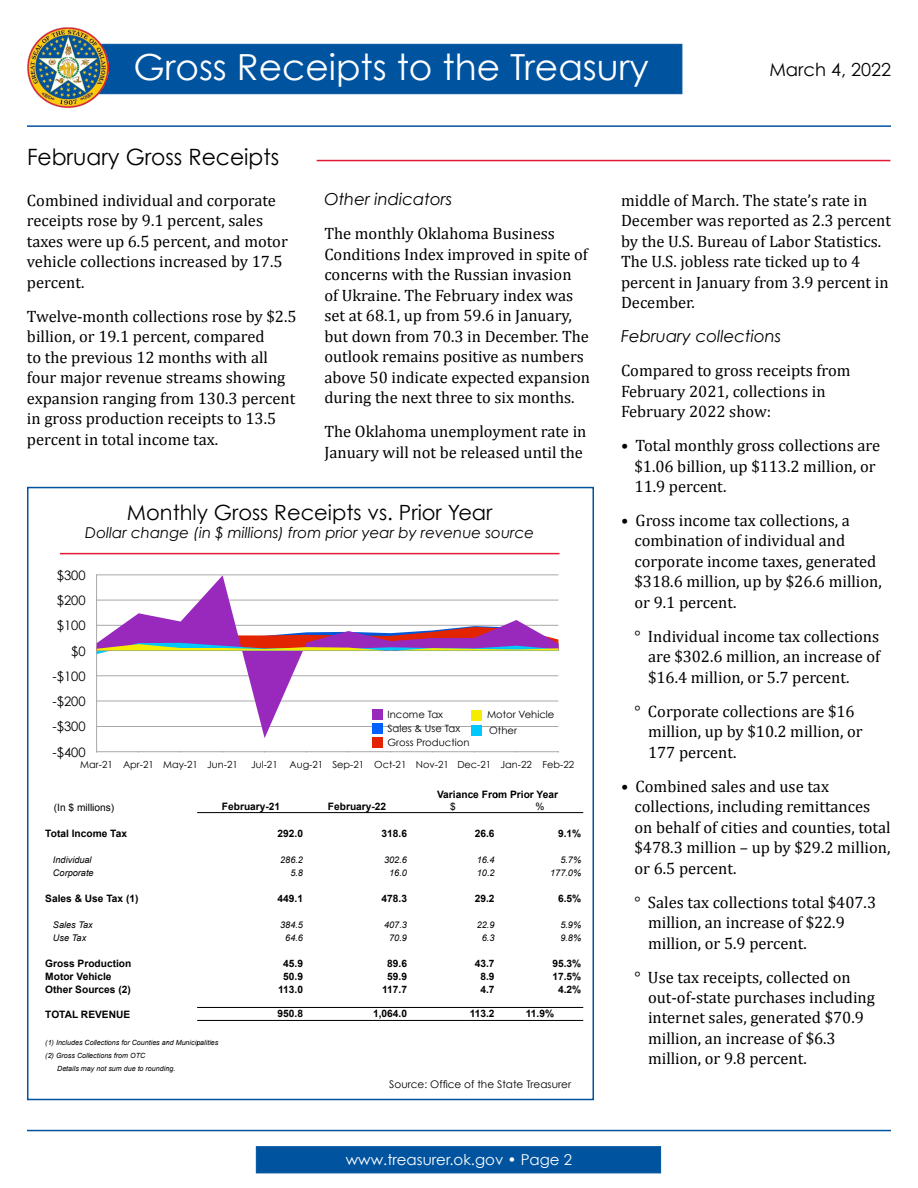
<style>
.page{position:relative;width:918px;height:1188px;background:#fff}
.page>*{position:absolute;margin:0;border:0;box-sizing:border-box;transform-origin:0 0}
.t1{font:36px "Century Gothic";color:#fff}
.t2{font:22.5px "Century Gothic";color:#000}
.t3{font:21px "Century Gothic";color:#000}
.t4{font:18px "Century Gothic";color:#000}
.t5{font:16.5px/20.4px "Cambria";color:#000}
.t6{font:italic 16.5px "Century Gothic";color:#000}
.t7{font:italic 15px "Century Gothic";color:#000}
.t8{font:15px "Century Gothic";color:#fff}
.t9{font:13.05px "Century Gothic";color:#000}
.t10{font:10.5px "Century Gothic";color:#000}
.t11{font:700 10.2px "Arial";color:#000}
.t12{font:10.2px "Arial";color:#000}
.t13{font:10.05px/14px "Century Gothic";color:#000}
.t14{font:9.75px "Century Gothic";color:#000}
.t15{font:italic 9.15px "Arial";color:#000}
.t16{font:italic 7.2px "Arial";color:#000}
</style>
<div class="page">
<div style="left:256px;top:1146px;width:405px;height:27px;background:#00539f;border:1px solid #00539f"></div>
<div style="left:38px;top:44px;width:644px;height:50px;background:#00539f;border:1px solid #00539f"></div>
<hr style="left:317px;top:160px;width:573px;height:1px;background:#e31837">
<img style="left:27px;top:27px;width:81px;height:81px">
<hr style="left:27px;top:125px;width:864px;height:2px;background:#00539f">
<hr style="left:27px;top:1130px;width:864px;height:1px;background:#00539f">
<div style="left:27px;top:487px;width:567px;height:613px;background:#fff;border:2px solid #00539f"></div>
<hr style="left:60px;top:553px;width:499px;height:1px;background:#e31837">
<hr style="left:97px;top:751px;width:461px;height:1px;background:#a8a8a8">
<hr style="left:96px;top:575px;width:1px;height:177px;background:#a8a8a8">
<svg style="left:97px;top:575px;width:461px;height:163px"></svg>
<svg style="left:96px;top:616px;width:462px;height:38px"></svg>
<div style="left:372px;top:709px;width:11px;height:10px;background:#9929bd"></div>
<div style="left:372px;top:723px;width:11px;height:11px;background:#0061fe"></div>
<div style="left:372px;top:737px;width:11px;height:11px;background:#e32400"></div>
<div style="left:471px;top:710px;width:11px;height:11px;background:#f6ec00"></div>
<div style="left:471px;top:725px;width:11px;height:10px;background:#00c7fc"></div>
<svg style="left:197px;top:813px;width:386px;height:207px"></svg>
<hr style="left:197px;top:1020px;width:386px;height:1px;background:#000">
<hr style="left:197px;top:1007px;width:386px;height:1px;background:#000">
<hr style="left:197px;top:812px;width:386px;height:1px;background:#000">
<p class="t1" style="left:133px;top:45px;width:517px">Gross Receipts to the Treasury</p>
<p class="t4" style="left:769px;top:58px;width:123px">March 4, 2022</p>
<p class="t2" style="left:27px;top:144px;width:254px">February Gross Receipts</p>
<p class="t5" style="left:27px;top:190px;width:262px">Combined individual and corporate receipts rose by 9.1 percent, sales taxes were up 6.5 percent, and motor vehicle collections increased by 17.5 percent.</p>
<p class="t5" style="left:27px;top:306px;width:271px">Twelve-month collections rose by $2.5 billion, or 19.1 percent, compared<br>to the previous 12 months with all four major revenue streams showing expansion ranging from 130.3 percent in gross production receipts to 13.5 percent in total income tax.</p>
<p class="t6" style="left:324px;top:189px;width:129px">Other indicators</p>
<p class="t5" style="left:324px;top:223px;width:267px">The monthly Oklahoma Business Conditions Index improved in spite of concerns with the Russian invasion<br>of Ukraine. The February index was set at 68.1, up from 59.6 in January, but down from 70.3 in December. The outlook remains positive as numbers above 50 indicate expected expansion during the next three to six months.</p>
<p class="t5" style="left:324px;top:421px;width:264px">The Oklahoma unemployment rate in<br>January will not be released until the</p>
<p class="t3" style="left:127px;top:500px;width:367px">Monthly Gross Receipts vs. Prior Year</p>
<p class="t7" style="left:85px;top:524px;width:450px">Dollar change (in $ millions) from prior year by revenue source</p>
<p class="t9" style="left:57px;top:567px;width:30px">$300</p>
<p class="t9" style="left:57px;top:592px;width:30px">$200</p>
<p class="t9" style="left:57px;top:618px;width:30px">$100</p>
<p class="t9" style="left:71px;top:643px;width:16px">$0</p>
<p class="t9" style="left:52px;top:668px;width:35px">-$100</p>
<p class="t9" style="left:52px;top:693px;width:35px">-$200</p>
<p class="t9" style="left:52px;top:719px;width:35px">-$300</p>
<p class="t9" style="left:52px;top:744px;width:35px">-$400</p>
<p class="t13" style="left:388px;top:707px;width:83px">Income Tax<br>Sales &amp; Use Tax<br>Gross Production</p>
<p class="t13" style="left:487px;top:706px;width:69px;line-height:16px">Motor Vehicle<br>Other</p>
<p class="t14" style="left:80px;top:759px;width:159px">Mar-21 Apr-21 May-21 Jun-21</p>
<p class="t14" style="left:251px;top:759px;width:325px">Jul-21 Aug-21 Sep-21 Oct-21 Nov-21 Dec-21 Jan-22 Feb-22</p>
<p class="t11" style="left:437px;top:787px;width:123px">Variance From Prior Year</p>
<p class="t12" style="left:54px;top:801px;width:62px">(In $ millions)</p>
<p class="t11" style="left:222px;top:799px;width:60px">February-21</p>
<p class="t11" style="left:328px;top:799px;width:60px">February-22</p>
<p class="t12" style="left:450px;top:800px;width:7px">$</p>
<p class="t12" style="left:535px;top:800px;width:11px">%</p>
<p class="t11" style="left:45px;top:826px;width:83px">Total Income Tax</p>
<p class="t11" style="left:278px;top:826px;width:27px">292.0</p>
<p class="t11" style="left:382px;top:826px;width:27px">318.6</p>
<p class="t11" style="left:475px;top:826px;width:21px">26.6</p>
<p class="t11" style="left:558px;top:826px;width:25px">9.1%</p>
<p class="t15" style="left:53px;top:854px;width:40px">Individual</p>
<p class="t15" style="left:280px;top:854px;width:24px">286.2</p>
<p class="t15" style="left:384px;top:854px;width:24px">302.6</p>
<p class="t15" style="left:477px;top:854px;width:19px">16.4</p>
<p class="t15" style="left:560px;top:854px;width:22px">5.7%</p>
<p class="t15" style="left:53px;top:867px;width:42px">Corporate</p>
<p class="t15" style="left:290px;top:867px;width:14px">5.8</p>
<p class="t15" style="left:389px;top:867px;width:19px">16.0</p>
<p class="t15" style="left:477px;top:867px;width:19px">10.2</p>
<p class="t15" style="left:550px;top:867px;width:33px">177.0%</p>
<p class="t11" style="left:45px;top:891px;width:95px">Sales &amp; Use Tax (1)</p>
<p class="t11" style="left:278px;top:891px;width:27px">449.1</p>
<p class="t11" style="left:382px;top:891px;width:27px">478.3</p>
<p class="t11" style="left:475px;top:891px;width:21px">29.2</p>
<p class="t11" style="left:558px;top:891px;width:25px">6.5%</p>
<p class="t15" style="left:53px;top:919px;width:41px">Sales Tax</p>
<p class="t15" style="left:280px;top:919px;width:24px">384.5</p>
<p class="t15" style="left:384px;top:919px;width:24px">407.3</p>
<p class="t15" style="left:477px;top:919px;width:19px">22.9</p>
<p class="t15" style="left:560px;top:919px;width:22px">5.9%</p>
<p class="t15" style="left:53px;top:932px;width:35px">Use Tax</p>
<p class="t15" style="left:285px;top:932px;width:19px">64.6</p>
<p class="t15" style="left:389px;top:932px;width:19px">70.9</p>
<p class="t15" style="left:482px;top:932px;width:14px">6.3</p>
<p class="t15" style="left:560px;top:932px;width:22px">9.8%</p>
<p class="t11" style="left:45px;top:956px;width:88px">Gross Production</p>
<p class="t11" style="left:283px;top:956px;width:21px">45.9</p>
<p class="t11" style="left:387px;top:956px;width:21px">89.6</p>
<p class="t11" style="left:475px;top:956px;width:21px">43.7</p>
<p class="t11" style="left:552px;top:956px;width:30px">95.3%</p>
<p class="t11" style="left:45px;top:969px;width:68px">Motor Vehicle</p>
<p class="t11" style="left:283px;top:969px;width:21px">50.9</p>
<p class="t11" style="left:387px;top:969px;width:21px">59.9</p>
<p class="t11" style="left:480px;top:969px;width:16px">8.9</p>
<p class="t11" style="left:552px;top:969px;width:30px">17.5%</p>
<p class="t11" style="left:45px;top:982px;width:87px">Other Sources (2)</p>
<p class="t11" style="left:278px;top:982px;width:26px">113.0</p>
<p class="t11" style="left:382px;top:982px;width:26px">117.7</p>
<p class="t11" style="left:480px;top:982px;width:16px">4.7</p>
<p class="t11" style="left:558px;top:982px;width:25px">4.2%</p>
<p class="t11" style="left:45px;top:1007px;width:86px">TOTAL REVENUE</p>
<p class="t11" style="left:278px;top:1007px;width:27px">950.8</p>
<p class="t11" style="left:373px;top:1007px;width:35px">1,064.0</p>
<p class="t11" style="left:470px;top:1007px;width:26px">113.2</p>
<p class="t11" style="left:526px;top:1007px;width:30px">11.9%</p>
<p class="t16" style="left:45px;top:1037px;width:175px">(1) Includes Collections for Counties and Municipalities</p>
<p class="t16" style="left:45px;top:1050px;width:101px">(2) Gross Collections from OTC</p>
<p class="t16" style="left:57px;top:1063px;width:120px">Details may not sum due to rounding.</p>
<p class="t10" style="left:389px;top:1077px;width:183px">Source: Office of the State Treasurer</p>
<p class="t8" style="left:346px;top:1150px;width:228px">www.treasurer.ok.gov • Page 2</p>
<p class="t5" style="left:621px;top:190px;width:272px">middle of March. The state’s rate in<br>December was reported as 2.3 percent by the U.S. Bureau of Labor Statistics.<br>The U.S. jobless rate ticked up to 4 percent in January from 3.9 percent in<br>December.</p>
<p class="t6" style="left:621px;top:326px;width:162px">February collections</p>
<p class="t5" style="left:621px;top:360px;width:231px">Compared to gross receipts from<br>February 2021, collections in<br>February 2022 show:</p>
<p class="t5" style="left:635px;top:435px;width:247px;text-indent:-14px">• Total monthly gross collections are $1.06 billion, up $113.2 million, or<br>11.9 percent.</p>
<p class="t5" style="left:635px;top:510px;width:249px;text-indent:-14px">• Gross income tax collections, a combination of individual and corporate income taxes, generated $318.6 million, up by $26.6 million, or 9.1 percent.</p>
<p class="t5" style="left:648px;top:626px;width:234px;text-align:justify;text-indent:-14px">° Individual income tax collections are $302.6 million, an increase of $16.4 million, or 5.7 percent.</p>
<p class="t5" style="left:648px;top:701px;width:216px;text-indent:-14px">° Corporate collections are $16 million, up by $10.2 million, or<br>177 percent.</p>
<p class="t5" style="left:635px;top:776px;width:258px;text-indent:-14px">• Combined sales and use tax collections, including remittances on behalf of cities and counties, total $478.3 million – up by $29.2 million, or 6.5 percent.</p>
<p class="t5" style="left:648px;top:892px;width:230px;text-indent:-14px">° Sales tax collections total $407.3 million, an increase of $22.9 million, or 5.9 percent.</p>
<p class="t5" style="left:648px;top:967px;width:228px;text-indent:-14px">° Use tax receipts, collected on out-of-state purchases including internet sales, generated $70.9 million, an increase of $6.3 million, or 9.8 percent.</p>
</div>
